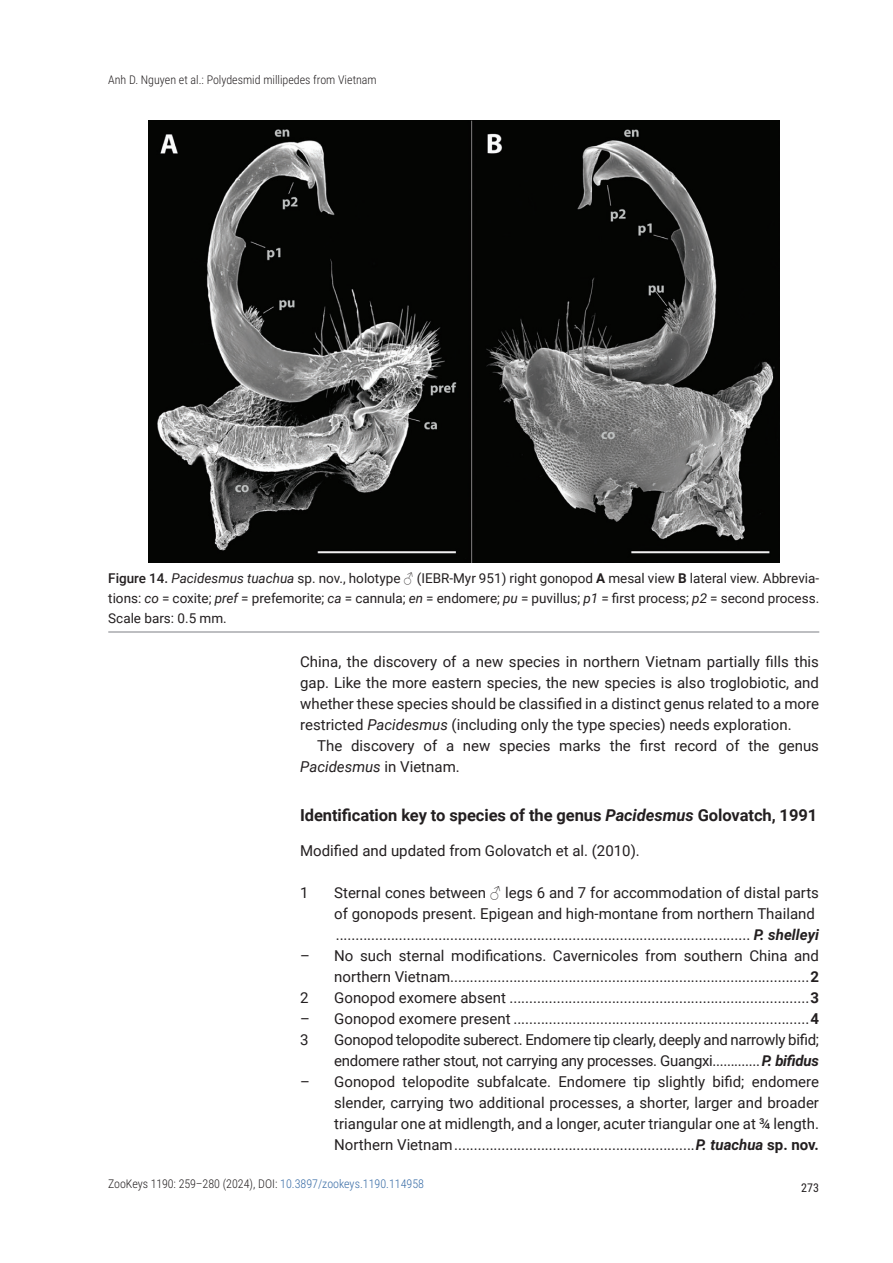
<style>
.page{position:relative;width:893px;height:1263px;background:#fff}
.page>*{position:absolute;margin:0;border:0;box-sizing:border-box;transform-origin:0 0}
.t1{font:700 16.5px "Roboto";letter-spacing:-.005em;color:#231f20}
.t2{font:15px/21px "Roboto";color:#231f20}
.t3{font:15px/21px "Roboto";letter-spacing:-.02em;color:#231f20}
.t4{font:13.5px/19.8px "Roboto";color:#231f20;text-align:justify}
.t5{font:300 12px "Roboto Condensed";color:#231f20}
.t6{font:12px "Roboto Condensed";color:#231f20}
.s1{font-weight:500}
.s2{font-style:italic}
.s3{font-family:"Times New Roman"}
.s4{font-weight:700}
.s5{font-weight:700;font-style:italic}
.s6{color:#376ba5}
</style>
<div class="page">
<hr style="left:108px;top:631px;width:711px;height:2px;background:#a8a9ad">
<img style="left:148px;top:121px;width:631px;height:441px">
<p class="t5" style="left:108px;top:71px;width:270px">Anh D. Nguyen et al.: Polydesmid millipedes from Vietnam</p>
<p class="t4" style="left:108px;top:568px;width:712px"><span class="s1">Figure 14.</span> <span class="s2">Pacidesmus tuachua</span> sp. nov., holotype <span class="s3">♂</span> (IEBR-Myr 951) right gonopod <span class="s4">A</span> mesal view <span class="s4">B</span> lateral view. Abbrevia&shy;tions: <span class="s2">co</span> = coxite; <span class="s2">pref</span> = prefemorite; <span class="s2">ca</span> = cannula; <span class="s2">en</span> = endomere; <span class="s2">pu</span> = puvillus; <span class="s2">p1</span> = first process; <span class="s2">p2</span> = second process.<br>Scale bars: 0.5 mm.</p>
<p class="t2" style="left:300px;top:650px;width:520px;text-align:justify">China, the discovery of a new species in northern Vietnam partially fills this gap. Like the more eastern species, the new species is also troglobiotic, and whether these species should be classified in a distinct genus related to a more restricted <span class="s2">Pacidesmus</span> (including only the type species) needs exploration.</p>
<p class="t2" style="left:300px;top:734px;width:520px;text-indent:17px">The discovery of a new species marks the first record of the genus<br><span class="s2">Pacidesmus</span> in Vietnam.</p>
<p class="t1" style="left:300px;top:803px;width:519px">Identification key to species of the genus <span class="s2">Pacidesmus</span> Golovatch, 1991</p>
<p class="t2" style="left:300px;top:839px;width:341px">Modified and updated from Golovatch et al. (2010).</p>
<p class="t2" style="left:300px;top:881px;width:10px">1</p>
<p class="t2" style="left:334px;top:881px;width:486px">Sternal cones between <span class="s3">♂</span> legs 6 and 7 for accommodation of distal parts of gonopods present. Epigean and high-montane from northern Thailand ......................................................................................................... <span class="s5">P. shelleyi</span></p>
<p class="t2" style="left:300px;top:944px;width:520px">– No such sternal modifications. Cavernicoles from southern China and</p>
<p class="t2" style="left:334px;top:965px;width:486px">northern Vietnam...........................................................................................<span class="s4">2</span></p>
<p class="t2" style="left:300px;top:986px;width:10px">2</p>
<p class="t2" style="left:334px;top:986px;width:486px">Gonopod exomere absent ............................................................................<span class="s4">3</span></p>
<p class="t2" style="left:300px;top:1007px;width:520px">– Gonopod exomere present ...........................................................................<span class="s4">4<br></span>3</p>
<p class="t3" style="left:334px;top:1028px;width:486px">Gonopod telopodite suberect. Endomere tip clearly, deeply and narrowly bifid; endomere rather stout, not carrying any processes. Guangxi.............<span class="s5">P. bifidus</span></p>
<p class="t2" style="left:334px;top:1070px;width:486px;text-align:justify;text-indent:-34px">– Gonopod telopodite subfalcate. Endomere tip slightly bifid; endomere slender, carrying two additional processes, a shorter, larger and broader triangular one at midlength, and a longer, acuter triangular one at ¾ length.<br>Northern Vietnam.............................................................<span class="s5">P. tuachua</span> <span class="s4">sp. nov.</span></p>
<p class="t5" style="left:108px;top:1175px;width:318px">ZooKeys 1190: 259–280 (2024), DOI: <span class="s6">10.3897/zookeys.1190.114958</span></p>
<p class="t6" style="left:801px;top:1179px;width:19px">273</p>
</div>
